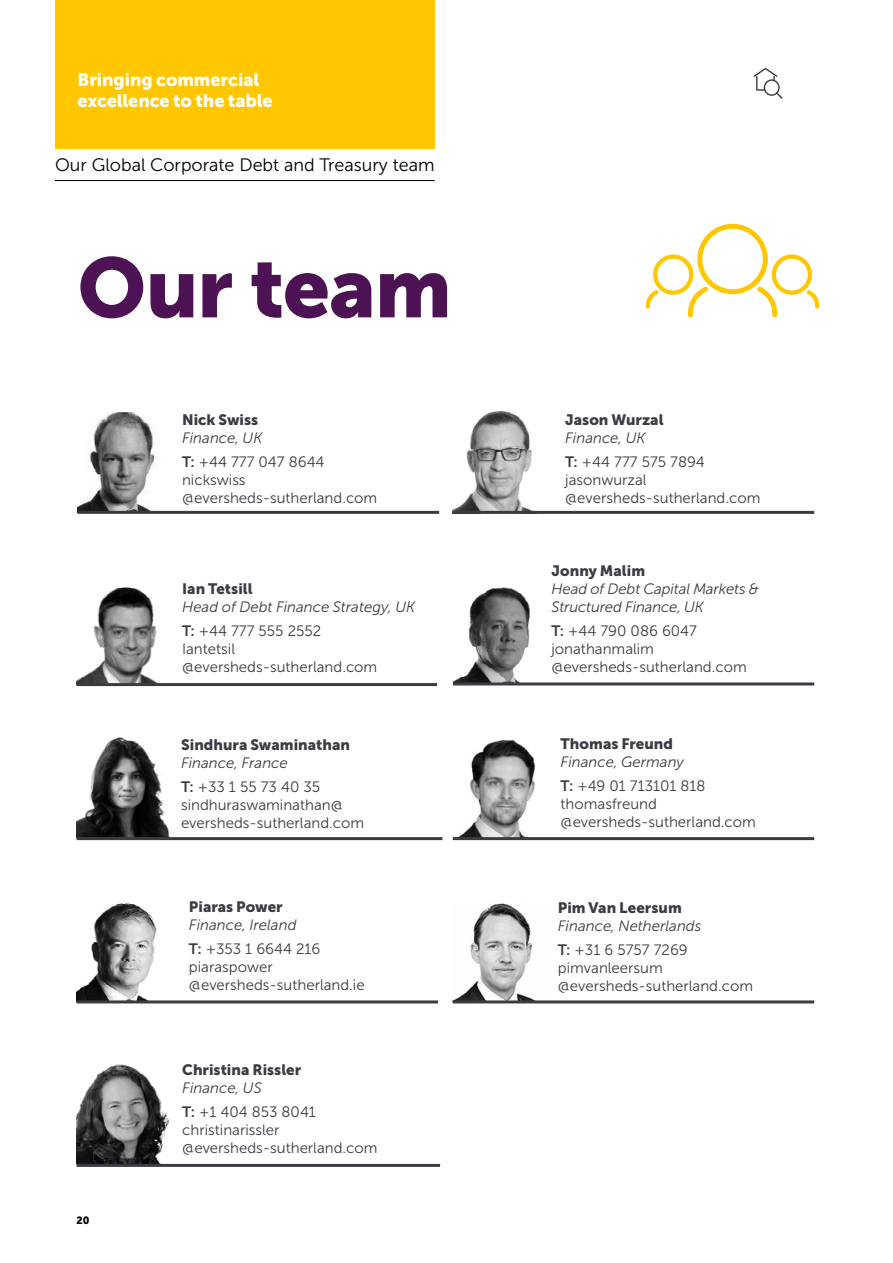
<style>
.page{position:relative;width:893px;height:1263px;background:#fff}
.page>*{position:absolute;margin:0;border:0;box-sizing:border-box;transform-origin:0 0}
.t1{font:84px "Museo Sans 900";letter-spacing:-.015em;color:#4d1254}
.t2{font:18px/21.6px "Museo Sans 900";letter-spacing:-.005em;color:#fff}
.t3{font:18px "Museo Sans 300";color:#000}
.t4{font:15px/18px "Museo Sans 300";color:#3b3c43}
.t5{font:italic 15px/24px "Museo Sans 300";color:#3b3c43}
.t6{font:15px "Museo Sans 900";color:#3b3c43}
.t7{font:10.5px "Museo Sans 900";color:#000}
.s1{font-style:italic}
.s2{font-family:"Museo Sans 700"}
.s3{font-family:"Museo Sans 700";font-style:normal}
.s4{font-style:normal}
</style>
<div class="page">
<img style="left:78px;top:412px;width:94px;height:99px">
<hr style="left:78px;top:511px;width:361px;height:3px;background:#3b3c43">
<img style="left:453px;top:411px;width:97px;height:100px">
<hr style="left:453px;top:511px;width:361px;height:3px;background:#3b3c43">
<img style="left:77px;top:587px;width:81px;height:96px">
<hr style="left:77px;top:683px;width:360px;height:3px;background:#3b3c43">
<img style="left:454px;top:587px;width:77px;height:95px">
<hr style="left:453px;top:682px;width:361px;height:3px;background:#3b3c43">
<svg style="left:753px;top:68px;width:30px;height:31px"></svg>
<svg style="left:645px;top:224px;width:175px;height:93px"></svg>
<img style="left:77px;top:1064px;width:94px;height:100px">
<hr style="left:77px;top:1164px;width:363px;height:3px;background:#3b3c43">
<img style="left:454px;top:903px;width:80px;height:97px">
<hr style="left:453px;top:1000px;width:361px;height:3px;background:#3b3c43">
<img style="left:77px;top:737px;width:93px;height:100px">
<hr style="left:77px;top:837px;width:365px;height:3px;background:#3b3c43">
<img style="left:458px;top:740px;width:78px;height:97px">
<hr style="left:453px;top:837px;width:361px;height:3px;background:#3b3c43">
<img style="left:77px;top:902px;width:80px;height:98px">
<hr style="left:77px;top:1000px;width:361px;height:3px;background:#3b3c43">
<div style="left:55px;top:0;width:380px;height:149px;background:#fec700"></div>
<hr style="left:55px;top:180px;width:380px;height:1px;background:#000">
<p class="t2" style="left:77px;top:69px;width:197px">Bringing commercial excellence to the table</p>
<p class="t3" style="left:55px;top:155px;width:381px">Our Global Corporate Debt and Treasury team</p>
<h1 class="t1" style="left:77px;top:240px;width:376px">Our team</h1>
<p class="t6" style="left:182px;top:411px;width:78px">Nick Swiss</p>
<p class="t4" style="left:182px;top:426px;width:144px;line-height:24px"><span class="s1">Finance, UK<br></span><span class="s2">T:</span> +44 777 047 8644</p>
<p class="t4" style="left:182px;top:471px;width:197px">nickswiss @eversheds-sutherland.com</p>
<p class="t6" style="left:182px;top:581px;width:72px">Ian Tetsill</p>
<p class="t5" style="left:182px;top:595px;width:235px">Head of Debt Finance Strategy, UK<br><span class="s3">T:</span> <span class="s4">+44 777 555 2552</span></p>
<p class="t4" style="left:182px;top:640px;width:197px">Iantetsil @eversheds-sutherland.com</p>
<p class="t6" style="left:181px;top:736px;width:171px">Sindhura Swaminathan</p>
<p class="t5" style="left:181px;top:751px;width:141px">Finance, France<br><span class="s3">T:</span> <span class="s4">+33 1 55 73 40 35</span></p>
<p class="t4" style="left:181px;top:796px;width:185px">sindhuraswaminathan@ eversheds-sutherland.com</p>
<p class="t6" style="left:189px;top:898px;width:95px">Piaras Power</p>
<p class="t5" style="left:189px;top:913px;width:133px">Finance, Ireland<br><span class="s3">T:</span> <span class="s4">+353 1 6644 216</span></p>
<p class="t4" style="left:189px;top:958px;width:177px">piaraspower @eversheds-sutherland.ie</p>
<p class="t7" style="left:77px;top:1214px;width:15px">20</p>
<p class="t6" style="left:182px;top:1061px;width:120px">Christina Rissler</p>
<p class="t4" style="left:182px;top:1076px;width:135px;line-height:24px"><span class="s1">Finance, US<br></span><span class="s2">T:</span> +1 404 853 8041</p>
<p class="t4" style="left:182px;top:1121px;width:197px">christinarissler @eversheds-sutherland.com</p>
<p class="t6" style="left:565px;top:411px;width:100px">Jason Wurzal</p>
<p class="t4" style="left:565px;top:426px;width:141px;line-height:24px"><span class="s1">Finance, UK<br></span><span class="s2">T:</span> +44 777 575 7894</p>
<p class="t4" style="left:565px;top:471px;width:197px">jasonwurzal @eversheds-sutherland.com</p>
<p class="t6" style="left:551px;top:563px;width:95px">Jonny Malim</p>
<p class="t5" style="left:551px;top:580px;width:209px;line-height:18px">Head of Debt Capital Markets &amp;<br>Structured Finance, UK</p>
<p class="t4" style="left:551px;top:622px;width:197px"><span class="s2">T:</span> +44 790 086 6047 jonathanmalim @eversheds-sutherland.com</p>
<p class="t6" style="left:561px;top:735px;width:114px">Thomas Freund</p>
<p class="t5" style="left:561px;top:750px;width:147px">Finance, Germany<br><span class="s3">T:</span> <span class="s4">+49 01 713101 818</span></p>
<p class="t4" style="left:561px;top:795px;width:197px">thomasfreund @eversheds-sutherland.com</p>
<p class="t6" style="left:558px;top:899px;width:125px">Pim Van Leersum</p>
<p class="t5" style="left:558px;top:914px;width:145px">Finance, Netherlands<br><span class="s3">T:</span> <span class="s4">+31 6 5757 7269</span></p>
<p class="t4" style="left:558px;top:959px;width:197px">pimvanleersum @eversheds-sutherland.com</p>
</div>
